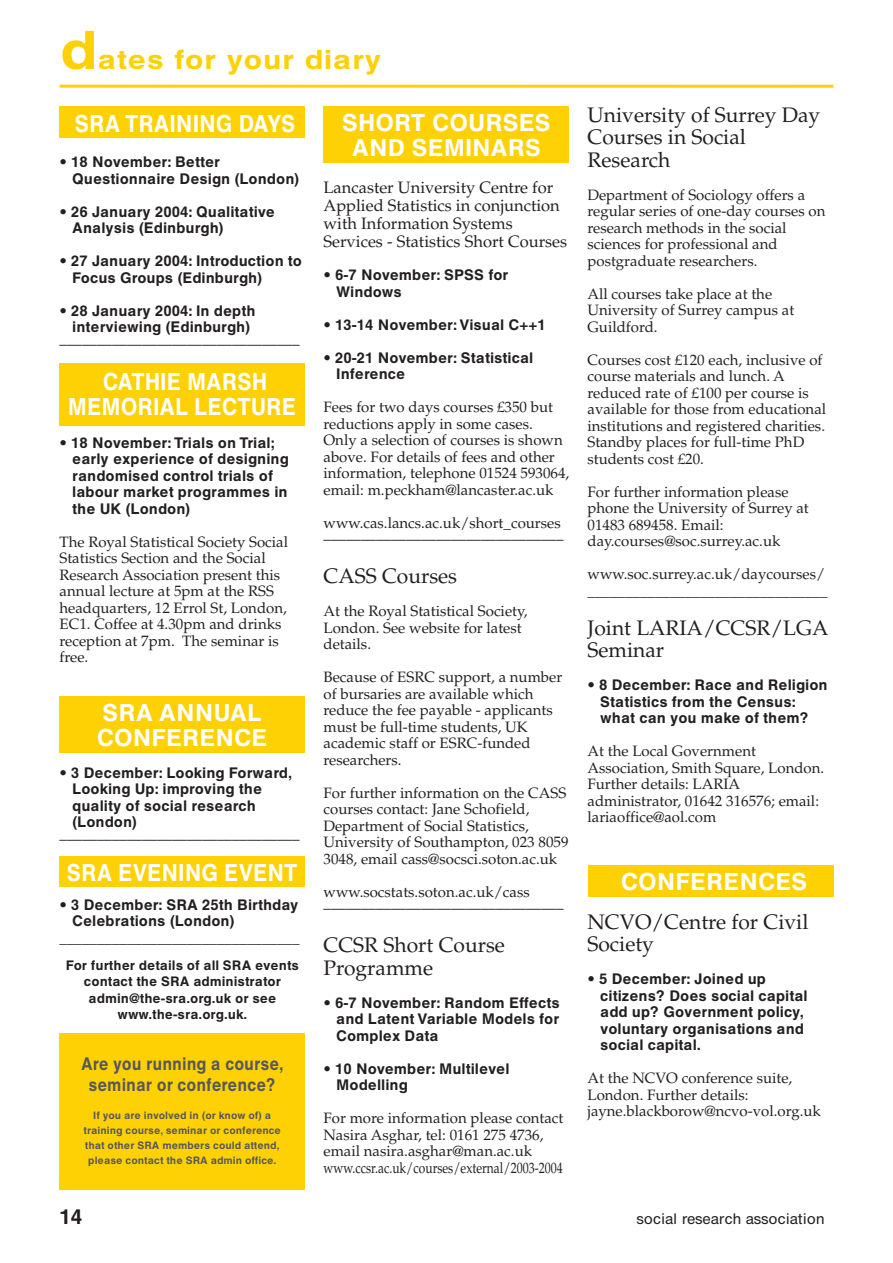
<style>
.page{position:relative;width:893px;height:1263px;background:#fff}
.page>*{position:absolute;margin:0;border:0;box-sizing:border-box;transform-origin:0 0}
.t1{font:700 27px "Helvetica Greek";letter-spacing:.01em;color:#fed105;scale:1.15 1}
.t2{font:700 24px/25.5px "Helvetica Greek";color:#fff;text-align:center;scale:.9 1}
.t3{font:700 24px/25.5px "Helvetica Greek";color:#fff}
.t4{font:21px/22.5px "Palatino";color:#231f20}
.t5{font:700 21px "Helvetica Greek";color:#231f20}
.t6{font:700 18px/21px "Helvetica Greek";color:#57585a;text-align:center;scale:.9 1}
.t7{font:16.5px/18px "Palatino";color:#231f20}
.t8{font:15px/16.5px "Palatino";color:#231f20}
.t9{font:700 15px/16.5px "Helvetica Greek";color:#231f20}
.t10{font:15px "Helvetica Greek Upright";letter-spacing:-.01em;color:#231f20}
.t11{font:700 13.5px/16.5px "Helvetica Greek";color:#231f20;text-align:center}
.t12{font:700 10.5px/15px "Helvetica Greek";color:#57585a;text-align:center}
.s1{font-size:54px}
</style>
<div class="page">
<div style="left:60px;top:106px;width:245px;height:32px;background:#fed105"></div>
<div style="left:60px;top:363px;width:245px;height:63px;background:#fed105"></div>
<div style="left:588px;top:865px;width:245px;height:31px;background:#fed105"></div>
<div style="left:60px;top:696px;width:245px;height:57px;background:#fed105"></div>
<div style="left:324px;top:106px;width:245px;height:57px;background:#fed105"></div>
<div style="left:60px;top:857px;width:245px;height:30px;background:#fed105"></div>
<hr style="left:60px;top:85px;width:773px;height:3px;background:#fed105">
<div style="left:60px;top:1033px;width:245px;height:156px;background:#fed105"></div>
<h1 class="t1" style="left:60px;top:50px;width:282px"><span class="s1">d</span>ates for your diary</h1>
<h2 class="t2" style="left:75px;top:113px;width:247px">SRA TRAINING DAYS</h2>
<h2 class="t3" style="left:342px;top:112px;width:210px;text-align:center">SHORT COURSES<br>AND SEMINARS</h2>
<p class="t9" style="left:72px;top:155px;width:229px;text-indent:-13px">• 18 November: Better<br>Questionnaire Design (London)</p>
<p class="t9" style="left:72px;top:205px;width:204px;text-indent:-13px">• 26 January 2004: Qualitative<br>Analysis (Edinburgh)</p>
<p class="t9" style="left:72px;top:254px;width:231px;text-indent:-13px">• 27 January 2004: Introduction to<br>Focus Groups (Edinburgh)</p>
<p class="t9" style="left:60px;top:304px;width:198px;text-align:center">• 28 January 2004: In depth interviewing (Edinburgh)</p>
<p class="t8" style="left:60px;top:337px;width:241px">––––––––––––––––––––––––––––––––</p>
<p class="t7" style="left:323px;top:180px;width:245px">Lancaster University Centre for<br>Applied Statistics in conjunction with Information Systems<br>Services - Statistics Short Courses</p>
<p class="t9" style="left:336px;top:268px;width:174px;text-indent:-13px">• 6-7 November: SPSS for<br>Windows</p>
<p class="t9" style="left:323px;top:317px;width:224px">• 13-14 November: Visual C++1</p>
<p class="t9" style="left:336px;top:350px;width:199px;text-indent:-13px">• 20-21 November: Statistical<br>Inference</p>
<p class="t8" style="left:323px;top:400px;width:247px">Fees for two days courses £350 but reductions apply in some cases.<br>Only a selection of courses is shown above. For details of fees and other information, telephone 01524 593064, email: m.peckham@lancaster.ac.uk</p>
<p class="t8" style="left:323px;top:516px;width:241px">www.cas.lancs.ac.uk/short_courses ––––––––––––––––––––––––––––––––</p>
<h3 class="t4" style="left:323px;top:567px;width:135px">CASS Courses</h3>
<p class="t8" style="left:323px;top:604px;width:205px">At the Royal Statistical Society,<br>London. See website for latest details.</p>
<p class="t8" style="left:323px;top:670px;width:240px">Because of ESRC support, a number of bursaries are available which reduce the fee payable - applicants must be full-time students, UK academic staff or ESRC-funded researchers.</p>
<p class="t8" style="left:323px;top:786px;width:246px">For further information on the CASS courses contact: Jane Schofield, Department of Social Statistics, University of Southampton, 023 8059<br>3048, email cass@socsci.soton.ac.uk</p>
<p class="t8" style="left:323px;top:885px;width:241px">www.socstats.soton.ac.uk/cass ––––––––––––––––––––––––––––––––</p>
<h3 class="t4" style="left:323px;top:936px;width:183px">CCSR Short Course<br>Programme</h3>
<p class="t9" style="left:336px;top:995px;width:225px;text-align:justify;text-indent:-13px">• 6-7 November: Random Effects and Latent Variable Models for Complex Data</p>
<p class="t9" style="left:336px;top:1061px;width:175px;text-indent:-13px">• 10 November: Multilevel<br>Modelling</p>
<p class="t8" style="left:323px;top:1111px;width:241px">For more information please contact Nasira Asghar, tel: 0161 275 4736, email nasira.asghar@man.ac.uk www.ccsr.ac.uk/courses/external/2003-2004</p>
<h2 class="t2" style="left:68px;top:371px;width:255px">CATHIE MARSH<br>MEMORIAL LECTURE</h2>
<p class="t9" style="left:72px;top:436px;width:218px;text-indent:-13px">• 18 November: Trials on Trial; early experience of designing randomised control trials of labour market programmes in the UK (London)</p>
<p class="t8" style="left:60px;top:535px;width:230px">The Royal Statistical Society Social<br>Statistics Section and the Social<br>Research Association present this annual lecture at 5pm at the RSS headquarters, 12 Errol St, London,<br>EC1. Coffee at 4.30pm and drinks reception at 7pm. The seminar is free.</p>
<h2 class="t3" style="left:97px;top:702px;width:172px">SRA ANNUAL<br>CONFERENCE</h2>
<p class="t9" style="left:72px;top:766px;width:222px;text-indent:-13px">• 3 December: Looking Forward,<br>Looking Up: improving the quality of social research (London)</p>
<p class="t8" style="left:60px;top:832px;width:241px">––––––––––––––––––––––––––––––––</p>
<h2 class="t2" style="left:67px;top:862px;width:258px">SRA EVENING EVENT</h2>
<p class="t9" style="left:72px;top:898px;width:228px;text-indent:-13px">• 3 December: SRA 25th Birthday<br>Celebrations (London)</p>
<p class="t8" style="left:60px;top:931px;width:241px">________________________________</p>
<p class="t11" style="left:66px;top:958px;width:235px">For further details of all SRA events contact the SRA administrator admin@the-sra.org.uk or see www.the-sra.org.uk.</p>
<p class="t6" style="left:81px;top:1054px;width:227px">Are you running a course, seminar or conference?</p>
<p class="t12" style="left:84px;top:1109px;width:199px">If you are involved in (or know of) a training course, seminar or conference that other SRA members could attend, please contact the SRA admin office.</p>
<h3 class="t4" style="left:587px;top:106px;width:234px">University of Surrey Day<br>Courses in Social<br>Research</h3>
<p class="t8" style="left:587px;top:188px;width:239px">Department of Sociology offers a regular series of one-day courses on research methods in the social sciences for professional and postgraduate researchers.</p>
<p class="t8" style="left:587px;top:287px;width:208px">All courses take place at the<br>University of Surrey campus at<br>Guildford.</p>
<p class="t8" style="left:587px;top:353px;width:240px">Courses cost £120 each, inclusive of course materials and lunch. A reduced rate of £100 per course is available for those from educational institutions and registered charities.<br>Standby places for full-time PhD students cost £20.</p>
<p class="t8" style="left:587px;top:485px;width:223px">For further information please phone the University of Surrey at<br>01483 689458. Email: day.courses@soc.surrey.ac.uk</p>
<p class="t8" style="left:587px;top:568px;width:241px">www.soc.surrey.ac.uk/daycourses/ ________________________________</p>
<h3 class="t4" style="left:587px;top:619px;width:242px">Joint LARIA/CCSR/LGA<br>Seminar</h3>
<p class="t9" style="left:600px;top:678px;width:229px;text-indent:-13px">• 8 December: Race and Religion<br>Statistics from the Census: what can you make of them?</p>
<p class="t8" style="left:587px;top:745px;width:238px">At the Local Government<br>Association, Smith Square, London.<br>Further details: LARIA administrator, 01642 316576; email: lariaoffice@aol.com</p>
<h2 class="t3" style="left:621px;top:871px;width:188px">CONFERENCES</h2>
<h3 class="t4" style="left:587px;top:913px;width:223px">NCVO/Centre for Civil<br>Society</h3>
<p class="t9" style="left:600px;top:972px;width:209px;text-indent:-13px">• 5 December: Joined up citizens? Does social capital add up? Government policy, voluntary organisations and social capital.</p>
<p class="t8" style="left:587px;top:1072px;width:235px">At the NCVO conference suite,<br>London. Further details: jayne.blackborow@ncvo-vol.org.uk</p>
<h3 class="t5" style="left:60px;top:1209px;width:25px">14</h3>
<p class="t10" style="left:637px;top:1213px;width:190px">social research association</p>
</div>
